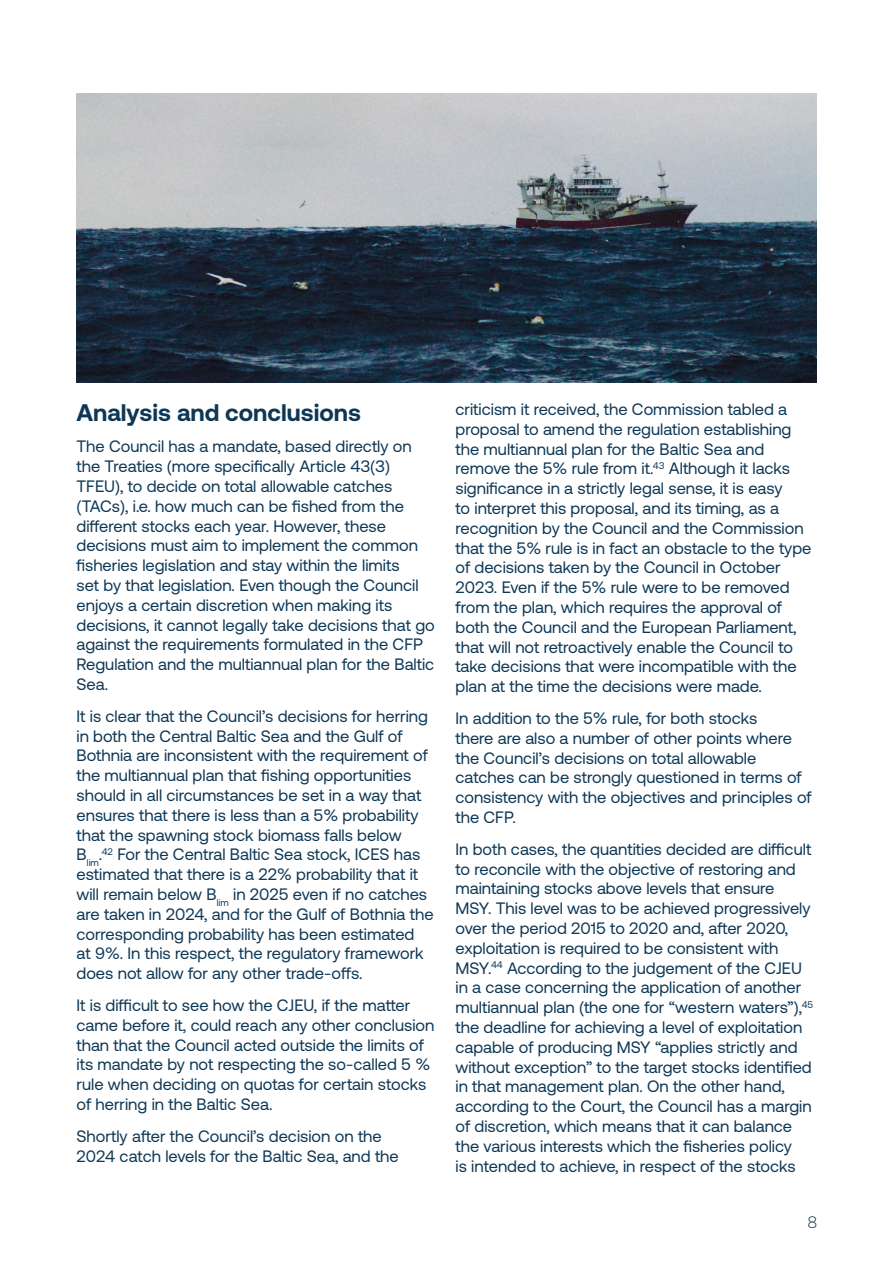
<style>
.page{position:relative;width:893px;height:1263px;background:#fff}
.page>*{position:absolute;margin:0;border:0;box-sizing:border-box;transform-origin:0 0}
.t1{font:700 24px "Aeonik";color:#0d3755}
.t2{font:16.5px/19.8px "Aeonik";color:#0d3755}
.t3{font:16.5px "Aeonik Variable";color:#0d3755}
</style>
<div class="page">
<img style="left:77px;top:94px;width:739px;height:289px">
<h1 class="t1" style="left:77px;top:398px;width:286px">Analysis and conclusions</h1>
<p class="t2" style="left:77px;top:437px;width:360px">The Council has a mandate, based directly on the Treaties (more specifically Article 43(3)<br>TFEU), to decide on total allowable catches (TACs), i.e. how much can be fished from the different stocks each year. However, these decisions must aim to implement the common fisheries legislation and stay within the limits<br>set by that legislation. Even though the Council enjoys a certain discretion when making its decisions, it cannot legally take decisions that go against the requirements formulated in the CFP Regulation and the multiannual plan for the Baltic Sea.</p>
<p class="t2" style="left:77px;top:706px;width:359px">It is clear that the Council’s decisions for herring in both the Central Baltic Sea and the Gulf of Bothnia are inconsistent with the requirement of the multiannual plan that fishing opportunities should in all circumstances be set in a way that ensures that there is less than a 5% probability that the spawning stock biomass falls below B<sub>lim</sub>.<sup>42</sup> For the Central Baltic Sea stock, ICES has estimated that there is a 22% probability that it will remain below B<sub>lim</sub> in 2025 even if no catches are taken in 2024, and for the Gulf of Bothnia the corresponding probability has been estimated<br>at 9%. In this respect, the regulatory framework does not allow for any other trade-offs.</p>
<p class="t2" style="left:77px;top:995px;width:359px">It is difficult to see how the CJEU, if the matter came before it, could reach any other conclusion than that the Council acted outside the limits of its mandate by not respecting the so-called 5 % rule when deciding on quotas for certain stocks of herring in the Baltic Sea.</p>
<p class="t2" style="left:77px;top:1126px;width:324px">Shortly after the Council’s decision on the<br>2024 catch levels for the Baltic Sea, and the</p>
<p class="t2" style="left:455px;top:399px;width:357px">criticism it received, the Commission tabled a proposal to amend the regulation establishing the multiannual plan for the Baltic Sea and remove the 5% rule from it.<sup>43</sup> Although it lacks significance in a strictly legal sense, it is easy<br>to interpret this proposal, and its timing, as a recognition by the Council and the Commission that the 5% rule is in fact an obstacle to the type of decisions taken by the Council in October 2023. Even if the 5% rule were to be removed from the plan, which requires the approval of both the Council and the European Parliament, that will not retroactively enable the Council to take decisions that were incompatible with the plan at the time the decisions were made.</p>
<p class="t2" style="left:455px;top:708px;width:358px">In addition to the 5% rule, for both stocks<br>there are also a number of other points where the Council’s decisions on total allowable catches can be strongly questioned in terms of consistency with the objectives and principles of the CFP.</p>
<p class="t2" style="left:455px;top:839px;width:359px">In both cases, the quantities decided are difficult to reconcile with the objective of restoring and maintaining stocks above levels that ensure MSY. This level was to be achieved progressively over the period 2015 to 2020 and, after 2020, exploitation is required to be consistent with MSY.<sup>44</sup> According to the judgement of the CJEU in a case concerning the application of another multiannual plan (the one for “western waters”),<sup>45 </sup>the deadline for achieving a level of exploitation capable of producing MSY “applies strictly and without exception” to the target stocks identified in that management plan. On the other hand, according to the Court, the Council has a margin of discretion, which means that it can balance the various interests which the fisheries policy<br>is intended to achieve, in respect of the stocks</p>
<p class="t3" style="left:808px;top:1213px;width:11px">8</p>
</div>
